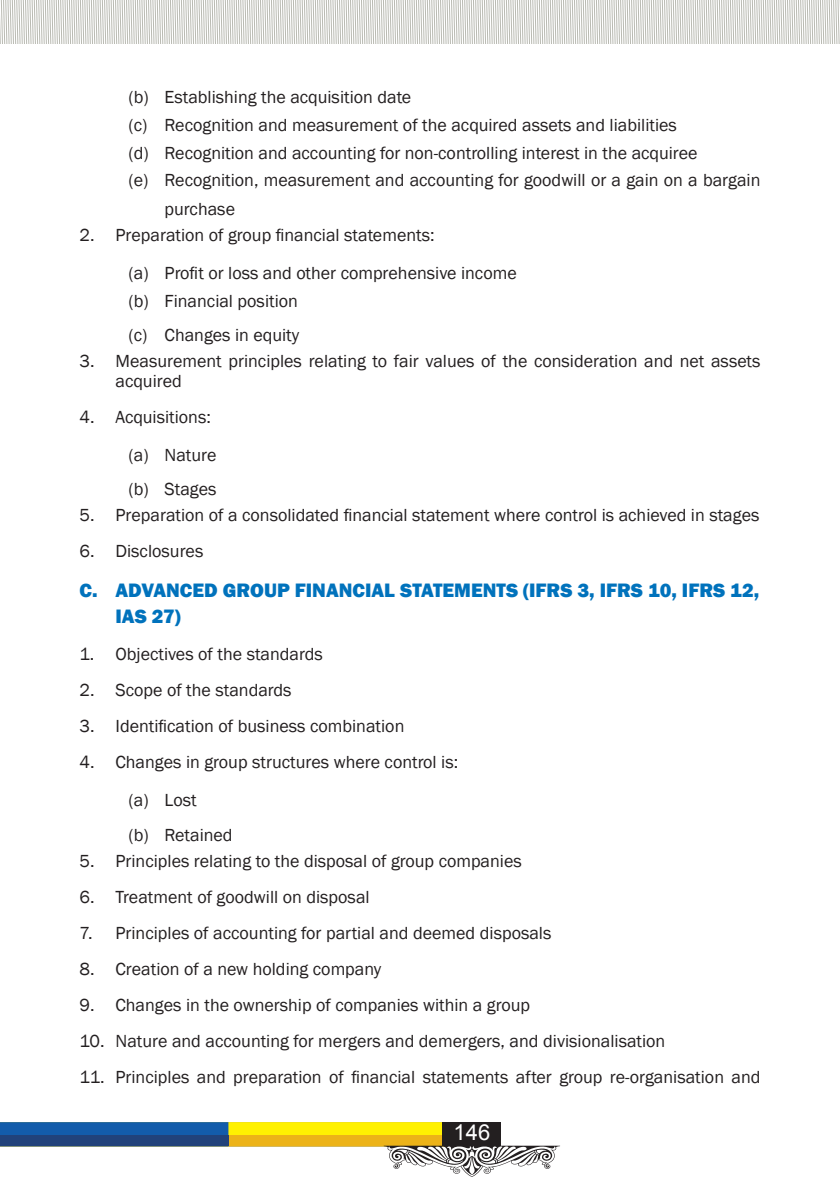
<style>
.page{position:relative;width:840px;height:1191px;background:#fff}
.page>*{position:absolute;margin:0;border:0;box-sizing:border-box;transform-origin:0 0}
.t1{font:22px "Arial";color:#fff}
.t2{font:800 20px/26.4px "Franklin Gothic";color:#0072bc}
.t3{font:18px/38px "Franklin Gothic";color:#231f20}
</style>
<div class="page">
<svg style="left:0;top:0;width:840px;height:43px"></svg>
<svg style="left:0;top:1122px;width:560px;height:54px"></svg>
<p class="t3" style="left:128px;top:79px;width:284px">(b) Establishing the acquisition date</p>
<p class="t3" style="left:128px;top:106px;width:549px">(c) Recognition and measurement of the acquired assets and liabilities</p>
<p class="t3" style="left:128px;top:134px;width:570px">(d) Recognition and accounting for non-controlling interest in the acquiree</p>
<p class="t3" style="left:128px;top:162px;width:633px">(e) Recognition, measurement and accounting for goodwill or a gain on a bargain</p>
<p class="t3" style="left:164px;top:191px;width:72px">purchase</p>
<p class="t3" style="left:128px;top:216px;width:389px;text-indent:-49px">2. Preparation of group financial statements:<br>(a) Profit or loss and other comprehensive income</p>
<p class="t3" style="left:128px;top:284px;width:172px;line-height:34.4px">(b) Financial position (c) Changes in equity</p>
<p class="t3" style="left:115px;top:351px;width:646px;line-height:20px;text-indent:-36px">3. Measurement principles relating to fair values of the consideration and net assets acquired</p>
<p class="t3" style="left:128px;top:398px;width:89px;text-indent:-49px">4. Acquisitions: (a) Nature</p>
<p class="t3" style="left:128px;top:470px;width:89px">(b) Stages</p>
<p class="t3" style="left:79px;top:496px;width:681px">5. Preparation of a consolidated financial statement where control is achieved in stages</p>
<p class="t3" style="left:79px;top:532px;width:125px">6. Disclosures</p>
<p class="t2" style="left:115px;top:577px;width:645px;text-indent:-36px">C. ADVANCED GROUP FINANCIAL STATEMENTS (IFRS 3, IFRS 10, IFRS 12,<br>IAS 27)</p>
<p class="t3" style="left:79px;top:636px;width:245px">1. Objectives of the standards</p>
<p class="t3" style="left:79px;top:672px;width:213px">2. Scope of the standards</p>
<p class="t3" style="left:79px;top:708px;width:326px">3. Identification of business combination</p>
<p class="t3" style="left:128px;top:744px;width:331px;text-indent:-49px">4. Changes in group structures where control is: (a) Lost</p>
<p class="t3" style="left:128px;top:816px;width:106px">(b) Retained</p>
<p class="t3" style="left:79px;top:842px;width:443px">5. Principles relating to the disposal of group companies</p>
<p class="t3" style="left:79px;top:878px;width:291px">6. Treatment of goodwill on disposal</p>
<p class="t3" style="left:79px;top:914px;width:473px">7. Principles of accounting for partial and deemed disposals</p>
<p class="t3" style="left:79px;top:950px;width:303px">8. Creation of a new holding company</p>
<p class="t3" style="left:79px;top:986px;width:452px">9. Changes in the ownership of companies within a group</p>
<p class="t3" style="left:79px;top:1022px;width:587px">10. Nature and accounting for mergers and demergers, and divisionalisation</p>
<p class="t3" style="left:79px;top:1058px;width:682px">11. Principles and preparation of financial statements after group re-organisation and</p>
<p class="t1" style="left:453px;top:1118px;width:38px">146</p>
</div>
